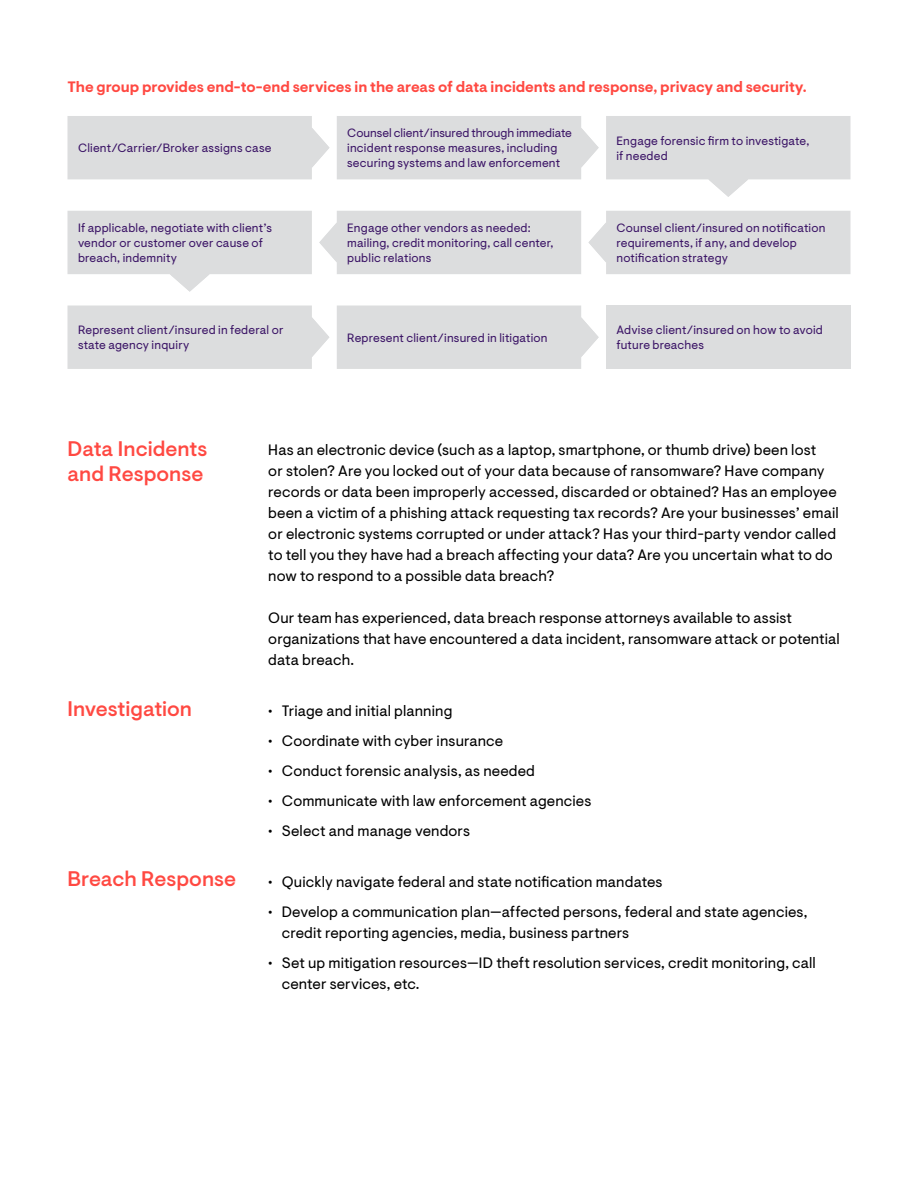
<style>
.page{position:relative;width:918px;height:1188px;background:#fff}
.page>*{position:absolute;margin:0;border:0;box-sizing:border-box;transform-origin:0 0}
.t1{font:500 21px/25.5px "Visuelt";color:#ff4942}
.t2{font:15px/21px "Visuelt";letter-spacing:.01em;color:#000}
.t3{font:700 15px "Visuelt";color:#ff4942}
.t4{font:12px/15px "Visuelt";letter-spacing:.015em;color:#3b1466}
</style>
<div class="page">
<div style="left:606px;top:306px;width:244px;height:63px;background:#dcddde"></div>
<div style="left:67px;top:116px;width:263px;height:63px;background:#dcddde"></div>
<div style="left:337px;top:116px;width:262px;height:63px;background:#dcddde"></div>
<svg style="left:606px;top:116px;width:244px;height:81px"></svg>
<div style="left:588px;top:211px;width:262px;height:63px;background:#dcddde"></div>
<div style="left:319px;top:211px;width:262px;height:63px;background:#dcddde"></div>
<svg style="left:68px;top:211px;width:244px;height:81px"></svg>
<div style="left:67px;top:306px;width:262px;height:63px;background:#dcddde"></div>
<div style="left:337px;top:306px;width:262px;height:63px;background:#dcddde"></div>
<p class="t3" style="left:68px;top:78px;width:741px">The group provides end-to-end services in the areas of data incidents and response, privacy and security.</p>
<p class="t4" style="left:78px;top:141px;width:195px">Client/Carrier/Broker assigns case</p>
<p class="t4" style="left:78px;top:221px;width:195px">If applicable, negotiate with client’s vendor or customer over cause of breach, indemnity</p>
<p class="t4" style="left:78px;top:323px;width:207px">Represent client/insured in federal or state agency inquiry</p>
<p class="t4" style="left:347px;top:126px;width:226px">Counsel client/insured through immediate incident response measures, including securing systems and law enforcement</p>
<p class="t4" style="left:347px;top:221px;width:208px">Engage other vendors as needed: mailing, credit monitoring, call center, public relations</p>
<p class="t4" style="left:347px;top:330px;width:202px">Represent client/insured in litigation</p>
<p class="t4" style="left:617px;top:133px;width:194px">Engage forensic firm to investigate, if needed</p>
<p class="t4" style="left:617px;top:221px;width:210px">Counsel client/insured on notification requirements, if any, and develop notification strategy</p>
<p class="t4" style="left:617px;top:323px;width:208px">Advise client/insured on how to avoid future breaches</p>
<h1 class="t1" style="left:68px;top:437px;width:141px">Data Incidents and Response</h1>
<h1 class="t1" style="left:68px;top:697px;width:126px">Investigation</h1>
<h1 class="t1" style="left:68px;top:866px;width:170px">Breach Response</h1>
<p class="t2" style="left:268px;top:439px;width:572px">Has an electronic device (such as a laptop, smartphone, or thumb drive) been lost<br>or stolen? Are you locked out of your data because of ransomware? Have company records or data been improperly accessed, discarded or obtained? Has an employee been a victim of a phishing attack requesting tax records? Are your businesses’ email or electronic systems corrupted or under attack? Has your third-party vendor called to tell you they have had a breach affecting your data? Are you uncertain what to do now to respond to a possible data breach?</p>
<p class="t2" style="left:268px;top:607px;width:573px">Our team has experienced, data breach response attorneys available to assist organizations that have encountered a data incident, ransomware attack or potential data breach.</p>
<p class="t2" style="left:268px;top:700px;width:186px">• Triage and initial planning</p>
<p class="t2" style="left:268px;top:730px;width:236px">• Coordinate with cyber insurance</p>
<p class="t2" style="left:268px;top:760px;width:268px">• Conduct forensic analysis, as needed</p>
<p class="t2" style="left:268px;top:790px;width:325px">• Communicate with law enforcement agencies</p>
<p class="t2" style="left:268px;top:820px;width:203px">• Select and manage vendors</p>
<p class="t2" style="left:268px;top:871px;width:396px">• Quickly navigate federal and state notification mandates</p>
<p class="t2" style="left:282px;top:901px;width:527px;text-indent:-14px">• Develop a communication plan—affected persons, federal and state agencies, credit reporting agencies, media, business partners</p>
<p class="t2" style="left:282px;top:952px;width:536px;text-indent:-14px">• Set up mitigation resources—ID theft resolution services, credit monitoring, call center services, etc.</p>
</div>
